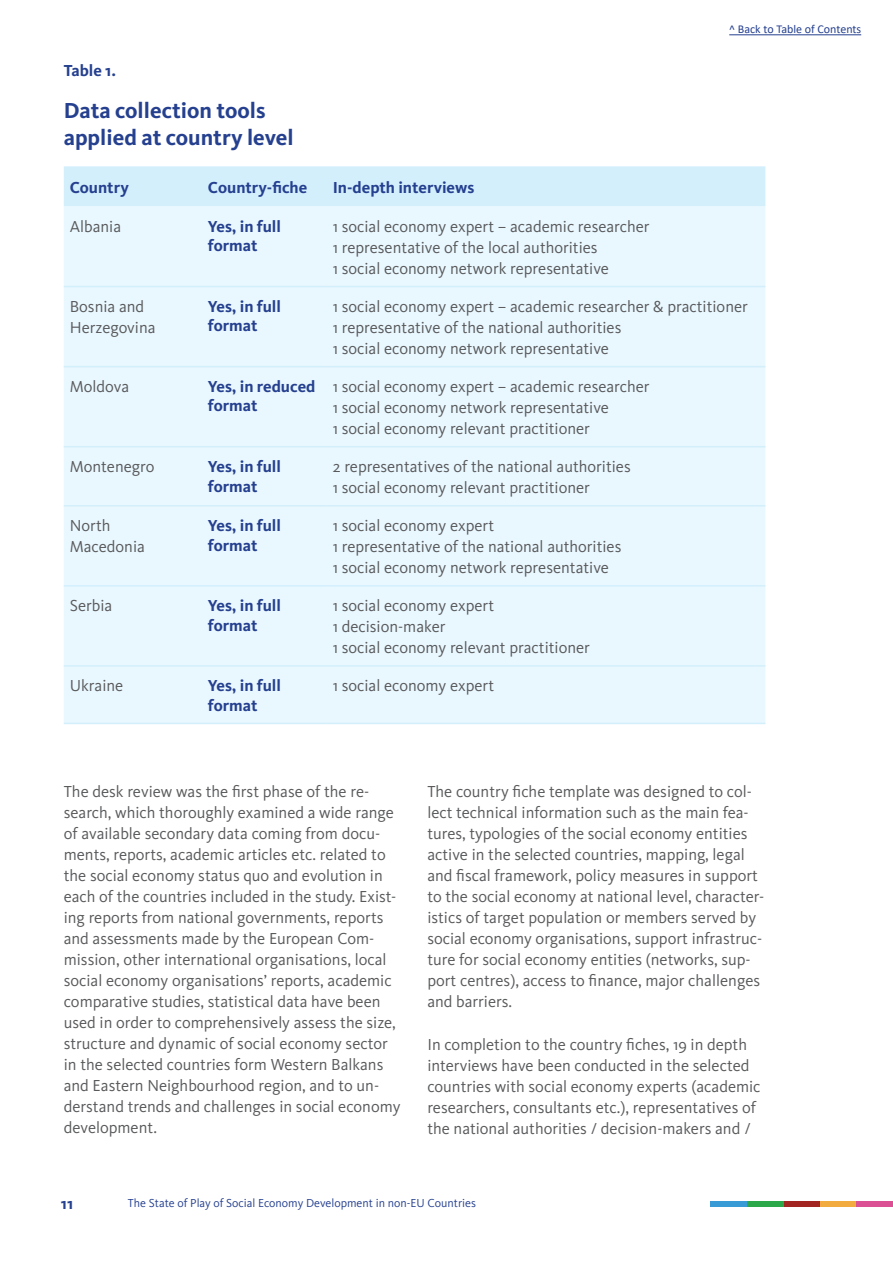
<style>
.page{position:relative;width:893px;height:1263px;background:#fff}
.page>*{position:absolute;margin:0;border:0;box-sizing:border-box;transform-origin:0 0}
.t1{font:700 22.5px/27px "Kievit Pro";color:#25408f}
.t2{font:16.5px/21px "Kievit Pro";color:#58595b}
.t3{font:700 16.5px/19.5px "Kievit Pro";color:#25408f}
.t4{font:12px "Kievit Pro";color:#25408f}
.t5{font:12px "Calibri";color:#25408f}
</style>
<div class="page">
<div style="left:710px;top:1202px;width:37px;height:5px;background:#399bd6"></div>
<div style="left:747px;top:1202px;width:37px;height:5px;background:#2aa84a"></div>
<div style="left:784px;top:1202px;width:37px;height:5px;background:#a32521"></div>
<div style="left:820px;top:1202px;width:37px;height:5px;background:#f2ab3e"></div>
<div style="left:856px;top:1202px;width:37px;height:5px;background:#db5094"></div>
<hr style="left:729px;top:34px;width:132px;height:1px;background:#25408f">
<div style="left:64px;top:166px;width:701px;height:40px;background:#d4effc"></div>
<div style="left:64px;top:206px;width:701px;height:517px;background:#e9f7fe"></div>
<hr style="left:64px;top:286px;width:138px;height:1px;background:#d4effc">
<hr style="left:202px;top:286px;width:125px;height:1px;background:#d4effc">
<hr style="left:327px;top:286px;width:438px;height:1px;background:#d4effc">
<hr style="left:64px;top:366px;width:138px;height:1px;background:#d4effc">
<hr style="left:202px;top:366px;width:125px;height:1px;background:#d4effc">
<hr style="left:327px;top:366px;width:438px;height:1px;background:#d4effc">
<hr style="left:64px;top:446px;width:138px;height:1px;background:#d4effc">
<hr style="left:202px;top:446px;width:125px;height:1px;background:#d4effc">
<hr style="left:327px;top:446px;width:438px;height:1px;background:#d4effc">
<hr style="left:64px;top:505px;width:138px;height:1px;background:#d4effc">
<hr style="left:202px;top:505px;width:125px;height:1px;background:#d4effc">
<hr style="left:327px;top:505px;width:438px;height:1px;background:#d4effc">
<hr style="left:64px;top:585px;width:138px;height:2px;background:#d4effc">
<hr style="left:202px;top:585px;width:125px;height:2px;background:#d4effc">
<hr style="left:327px;top:585px;width:438px;height:2px;background:#d4effc">
<hr style="left:64px;top:665px;width:138px;height:2px;background:#d4effc">
<hr style="left:202px;top:665px;width:125px;height:2px;background:#d4effc">
<hr style="left:327px;top:665px;width:438px;height:2px;background:#d4effc">
<hr style="left:64px;top:723px;width:138px;height:1px;background:#d4effc">
<hr style="left:202px;top:723px;width:125px;height:1px;background:#d4effc">
<hr style="left:327px;top:723px;width:438px;height:1px;background:#d4effc">
<p class="t5" style="left:729px;top:21px;width:133px">^ Back to Table of Contents</p>
<p class="t3" style="left:64px;top:61px;width:54px">Table 1.</p>
<h1 class="t1" style="left:64px;top:97px;width:231px">Data collection tools applied at country level</h1>
<p class="t3" style="left:70px;top:177px;width:61px">Country</p>
<p class="t3" style="left:208px;top:177px;width:101px">Country-fiche</p>
<p class="t3" style="left:333px;top:177px;width:143px">In-depth interviews</p>
<p class="t2" style="left:70px;top:216px;width:53px">Albania</p>
<p class="t3" style="left:208px;top:216px;width:75px">Yes, in full format</p>
<p class="t2" style="left:333px;top:216px;width:318px">1 social economy expert – academic researcher<br>1 representative of the local authorities<br>1 social economy network representative</p>
<p class="t2" style="left:70px;top:296px;width:87px">Bosnia and<br>Herzegovina</p>
<p class="t3" style="left:208px;top:296px;width:75px">Yes, in full format</p>
<p class="t2" style="left:333px;top:296px;width:417px">1 social economy expert – academic researcher &amp; practitioner<br>1 representative of the national authorities<br>1 social economy network representative</p>
<p class="t2" style="left:70px;top:376px;width:61px">Moldova</p>
<p class="t3" style="left:208px;top:377px;width:109px">Yes, in reduced format</p>
<p class="t2" style="left:333px;top:376px;width:318px">1 social economy expert – academic researcher<br>1 social economy network representative<br>1 social economy relevant practitioner</p>
<p class="t2" style="left:70px;top:456px;width:86px">Montenegro</p>
<p class="t3" style="left:208px;top:457px;width:75px">Yes, in full format</p>
<p class="t2" style="left:333px;top:456px;width:299px">2 representatives of the national authorities<br>1 social economy relevant practitioner</p>
<p class="t2" style="left:70px;top:515px;width:77px">North<br>Macedonia</p>
<p class="t3" style="left:208px;top:516px;width:75px">Yes, in full format</p>
<p class="t2" style="left:333px;top:515px;width:290px">1 social economy expert<br>1 representative of the national authorities<br>1 social economy network representative</p>
<p class="t2" style="left:70px;top:595px;width:44px">Serbia</p>
<p class="t3" style="left:208px;top:596px;width:75px">Yes, in full format</p>
<p class="t2" style="left:333px;top:595px;width:259px">1 social economy expert<br>1 decision-maker<br>1 social economy relevant practitioner</p>
<p class="t2" style="left:70px;top:675px;width:55px">Ukraine</p>
<p class="t3" style="left:208px;top:676px;width:75px">Yes, in full format</p>
<p class="t2" style="left:333px;top:675px;width:163px">1 social economy expert</p>
<p class="t2" style="left:64px;top:781px;width:338px">The desk review was the first phase of the re&shy;search, which thoroughly examined a wide range of available secondary data coming from docu&shy;ments, reports, academic articles etc. related to the social economy status quo and evolution in each of the countries included in the study. Exist&shy;ing reports from national governments, reports and assessments made by the European Com&shy;mission, other international organisations, local social economy organisations’ reports, academic comparative studies, statistical data have been used in order to comprehensively assess the size, structure and dynamic of social economy sector in the selected countries form Western Balkans and Eastern Neighbourhood region, and to un&shy;derstand trends and challenges in social economy development.</p>
<p class="t2" style="left:427px;top:781px;width:338px">The country fiche template was designed to col&shy;lect technical information such as the main fea&shy;tures, typologies of the social economy entities active in the selected countries, mapping, legal and fiscal framework, policy measures in support to the social economy at national level, character&shy;istics of target population or members served by social economy organisations, support infrastruc&shy;ture for social economy entities (networks, sup&shy;port centres), access to finance, major challenges and barriers.</p>
<p class="t2" style="left:427px;top:1033px;width:335px">In completion to the country fiches, 19 in depth interviews have been conducted in the selected countries with social economy experts (academic researchers, consultants etc.), representatives of the national authorities / decision-makers and /</p>
<p class="t3" style="left:61px;top:1194px;width:14px">11</p>
<p class="t4" style="left:128px;top:1196px;width:349px">The State of Play of Social Economy Development in non-EU Countries</p>
</div>
